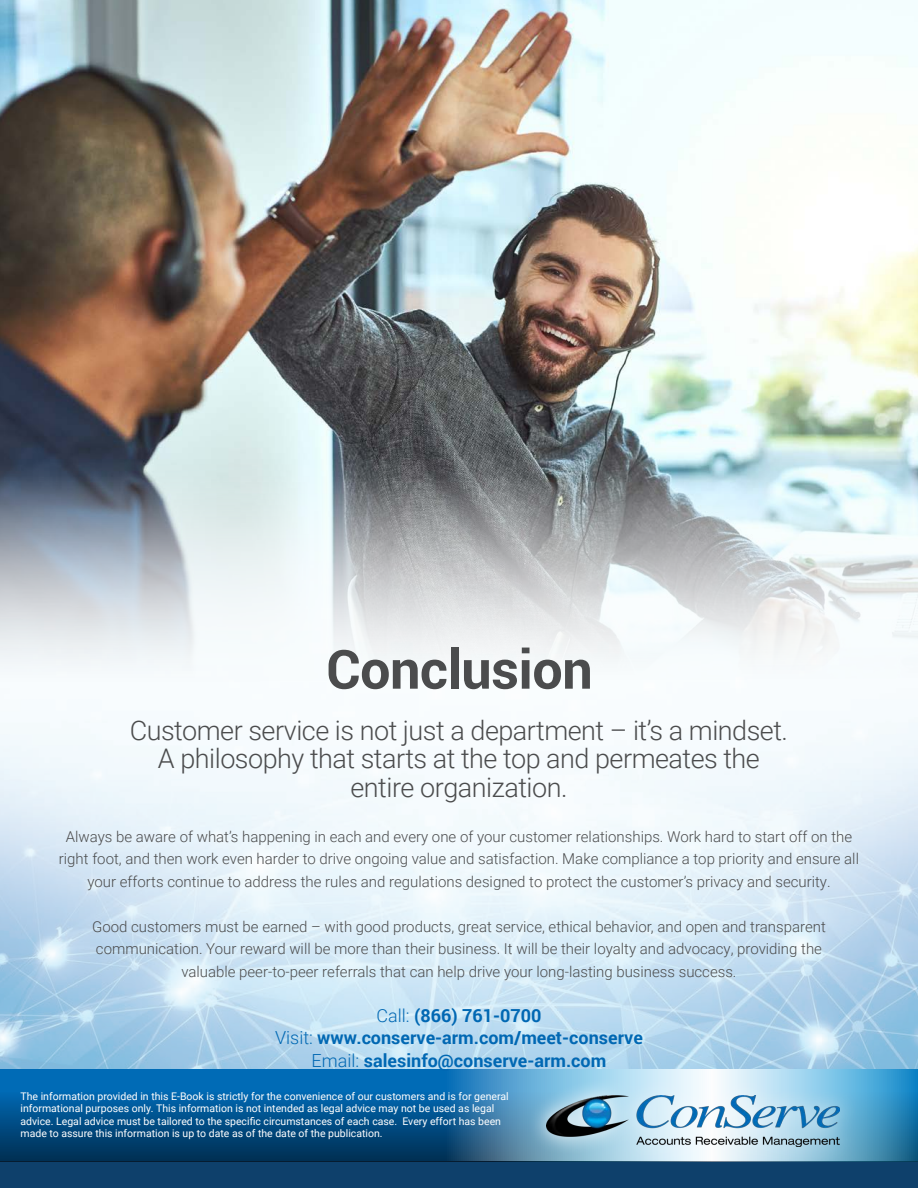
<style>
.page{position:relative;width:918px;height:1188px;background:#fff}
.page>*{position:absolute;margin:0;border:0;box-sizing:border-box;transform-origin:0 0}
.t1{font:700 54px "Roboto";letter-spacing:-.01em;color:#4b4c4d}
.t2{font:300 27px/28.5px "Roboto";letter-spacing:-.02em;color:#4b4c4d;text-align:center}
.t3{font:700 18px/22.5px "Roboto";color:#0168b3;text-align:center}
.t4{font:300 15px/22.5px "Roboto";color:#4b4c4d;text-align:center}
.t5{font:10.5px/12.6px "Roboto";color:#fff}
.s1{font-weight:300}
</style>
<div class="page">
<img style="left:0;top:722px;width:918px;height:347px">
<img style="left:0;top:0;width:918px;height:722px">
<div style="left:0;top:1161px;width:918px;height:27px;background:#0e406b"></div>
<div style="left:0;top:1069px;width:918px;height:92px;background:linear-gradient(to bottom,#0076c8,#003157)"></div>
<svg style="left:420px;top:1069px;width:45px;height:92px;background:#065791"></svg>
<svg style="left:465px;top:1069px;width:453px;height:92px;background:#5197c0"></svg>
<svg style="left:528px;top:1076px;width:330px;height:86px;background:#a6d0e4"></svg>
<img style="left:546px;top:1095px;width:294px;height:52px">
<p class="t1" style="left:326px;top:631px;width:268px">Conclusion</p>
<p class="t2" style="left:130px;top:715px;width:660px">Customer service is not just a department – it’s a mindset.<br>A philosophy that starts at the top and permeates the entire organization.</p>
<p class="t4" style="left:59px;top:825px;width:802px">Always be aware of what’s happening in each and every one of your customer relationships. Work hard to start off on the right foot, and then work even harder to drive ongoing value and satisfaction. Make compliance a top priority and ensure all your efforts continue to address the rules and regulations designed to protect the customer’s privacy and security.</p>
<p class="t4" style="left:92px;top:915px;width:735px">Good customers must be earned – with good products, great service, ethical behavior, and open and transparent communication. Your reward will be more than their business. It will be their loyalty and advocacy, providing the valuable peer-to-peer referrals that can help drive your long-lasting business success.</p>
<p class="t3" style="left:377px;top:1003px;width:167px"><span class="s1">Call:</span> (866) 761-0700</p>
<p class="t3" style="left:275px;top:1026px;width:369px"><span class="s1">Visit:</span> www.conserve-arm.com/meet-conserve<br><span class="s1">Email:</span> salesinfo@conserve-arm.com</p>
<p class="t5" style="left:21px;top:1089px;width:490px">The information provided in this E-Book is strictly for the convenience of our customers and is for general informational purposes only. This information is not intended as legal advice may not be used as legal advice. Legal advice must be tailored to the specific circumstances of each case. Every effort has been made to assure this information is up to date as of the date of the publication.</p>
</div>
